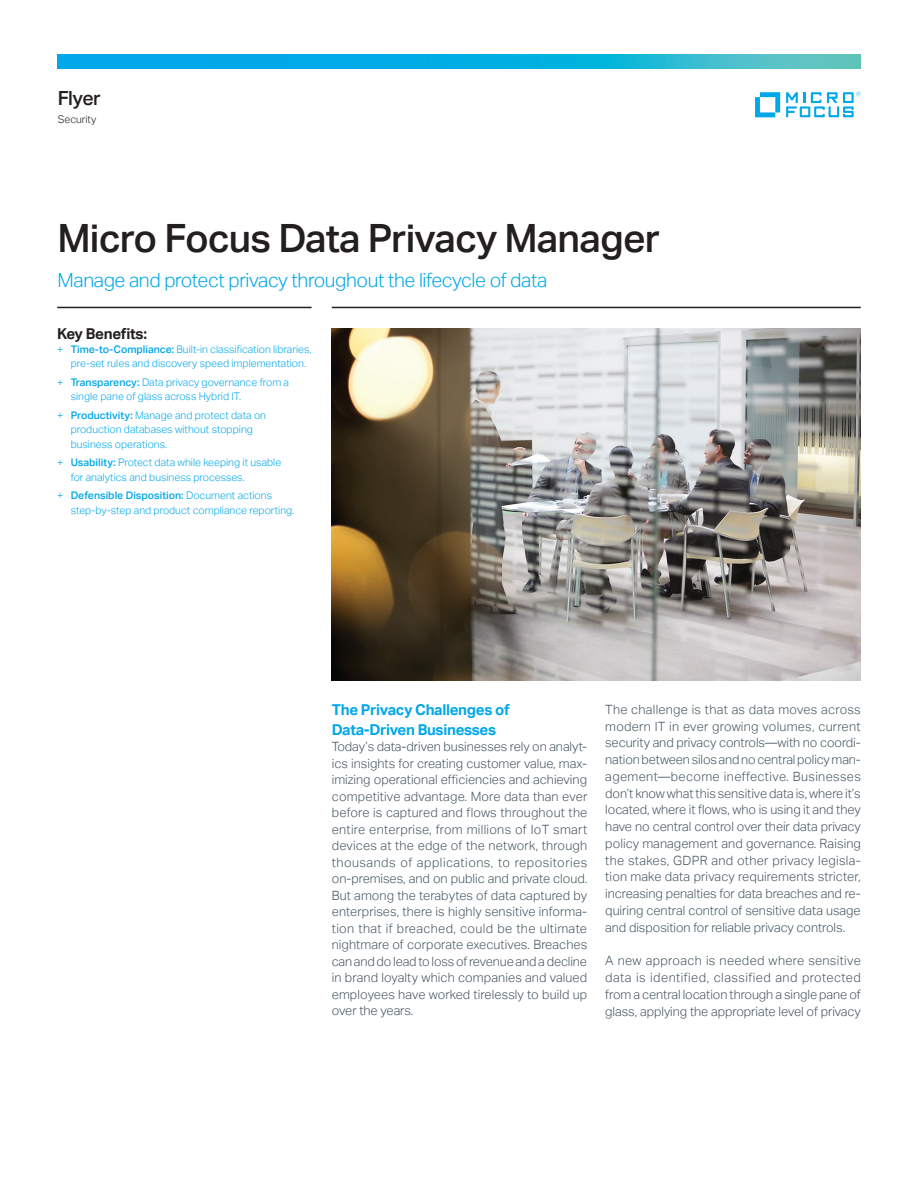
<style>
.page{position:relative;width:918px;height:1188px;background:#fff}
.page>*{position:absolute;margin:0;border:0;box-sizing:border-box;transform-origin:0 0}
.headline_26_28{font:500 39px "Aktiv Grotesk";letter-spacing:-.02em;color:#231f20}
.intro1_13_16-light_b{font:300 19.5px "Aktiv Grotesk";letter-spacing:-.02em;color:#00a7e9}
.collateral_name_13_1{font:500 19.5px "Aktiv Grotesk";letter-spacing:-.03em;color:#231f20}
.subhead_10_13-blue{font:700 15px/19.5px "Aktiv Grotesk";letter-spacing:-.02em;color:#00a7e9}
.subhead_10_13{font:700 15px "Aktiv Grotesk";letter-spacing:-.02em;color:#231f20}
.body_8_5_11-grey{font:300 12.75px/16.5px "Aktiv Grotesk";letter-spacing:-.005em;color:#45555f;text-align:justify}
.t1{font:300 10.5px/14.2px "Aktiv Grotesk";color:#00a7e9}
.caption_7_9_5{font:300 10.5px "Aktiv Grotesk";color:#231f20}
.s1{font-weight:500}
</style>
<div class="page">
<svg style="left:755px;top:92px;width:25px;height:25px"></svg>
<svg style="left:786px;top:92px;width:75px;height:25px"></svg>
<hr style="left:57px;top:307px;width:255px;height:1px;background:#231f20">
<hr style="left:332px;top:307px;width:529px;height:1px;background:#231f20">
<svg style="left:57px;top:54px;width:804px;height:15px;background:#14b1dd"></svg>
<img style="left:332px;top:328px;width:529px;height:353px">
<p class="collateral_name_13_1" style="left:58px;top:87px;width:45px">Flyer</p>
<p class="caption_7_9_5" style="left:58px;top:113px;width:40px">Security</p>
<p class="headline_26_28" style="left:57px;top:216px;width:604px">Micro Focus Data Privacy Manager</p>
<p class="intro1_13_16-light_b" style="left:58px;top:269px;width:491px">Manage and protect privacy throughout the lifecycle of data</p>
<p class="subhead_10_13" style="left:57px;top:325px;width:91px">Key Benefits:</p>
<p class="t1" style="left:71px;top:342px;width:242px;text-indent:-14px">+ <span class="s1">Time-to-Compliance:</span> Built-in classification libraries, pre-set rules and discovery speed implementation.</p>
<p class="t1" style="left:71px;top:375px;width:220px;text-indent:-14px">+ <span class="s1">Transparency:</span> Data privacy governance from a single pane of glass across Hybrid IT.</p>
<p class="t1" style="left:71px;top:408px;width:197px;text-indent:-14px">+ <span class="s1">Productivity:</span> Manage and protect data on production databases without stopping business operations.</p>
<p class="t1" style="left:71px;top:456px;width:212px;text-indent:-14px">+ <span class="s1">Usability:</span> Protect data while keeping it usable for analytics and business processes.</p>
<p class="t1" style="left:71px;top:489px;width:225px;text-indent:-14px">+ <span class="s1">Defensible Disposition:</span> Document actions step-by-step and product compliance reporting.</p>
<p class="subhead_10_13-blue" style="left:332px;top:700px;width:180px">The Privacy Challenges of<br>Data-Driven Businesses</p>
<p class="body_8_5_11-grey" style="left:332px;top:739px;width:257px">Today’s data-driven businesses rely on analyt&shy;ics insights for creating customer value, max&shy;imizing operational efficiencies and achieving competitive advantage. More data than ever before is captured and flows throughout the entire enterprise, from millions of IoT smart devices at the edge of the network, through thousands of applications, to repositories on-premises, and on public and private cloud.<br>But among the terabytes of data captured by enterprises, there is highly sensitive informa&shy;tion that if breached, could be the ultimate nightmare of corporate executives. Breaches can and do lead to loss of revenue and a decline in brand loyalty which companies and valued employees have worked tirelessly to build up over the years.</p>
<p class="body_8_5_11-grey" style="left:605px;top:701px;width:257px">The challenge is that as data moves across modern IT in ever growing volumes, current security and privacy controls—with no coordi&shy;nation between silos and no central policy man&shy;agement—become ineffective. Businesses don’t know what this sensitive data is, where it’s located, where it flows, who is using it and they have no central control over their data privacy policy management and governance. Raising the stakes, GDPR and other privacy legisla&shy;tion make data privacy requirements stricter, increasing penalties for data breaches and re&shy;quiring central control of sensitive data usage and disposition for reliable privacy controls.</p>
<p class="body_8_5_11-grey" style="left:605px;top:952px;width:257px">A new approach is needed where sensitive data is identified, classified and protected from a central location through a single pane of glass, applying the appropriate level of privacy</p>
</div>
